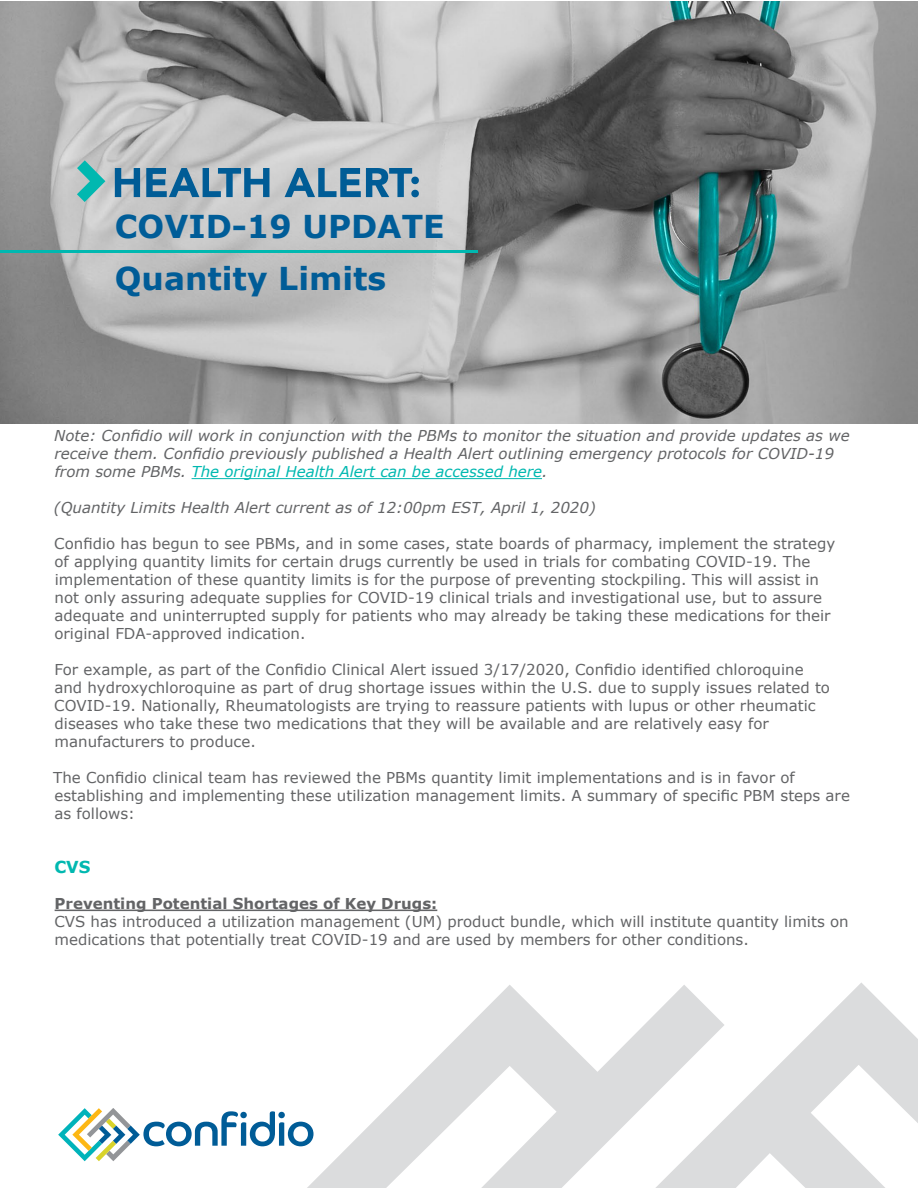
<style>
.page{position:relative;width:918px;height:1188px;background:#fff}
.page>*{position:absolute;margin:0;border:0;box-sizing:border-box;transform-origin:0 0}
.t1{font:700 31.5px "Verdana";color:#005d98}
.t2{font:700 31.5px "Verdana";color:#005c97}
.t3{font:700 16.5px "Verdana";color:#00b8b0}
.t4{font:15px/18px "Verdana";color:#636466}
.t5{font:italic 15px/18px "Verdana";color:#636466}
.t6{font:700 15px "Verdana";color:#636466}
.s1{color:#00b8b0}
</style>
<div class="page">
<svg style="left:307px;top:985px;width:337px;height:203px"></svg>
<svg style="left:644px;top:982px;width:274px;height:206px"></svg>
<img style="left:0;top:2px;width:918px;height:421px">
<svg style="left:77px;top:160px;width:28px;height:42px"></svg>
<svg style="left:0;top:250px;width:478px;height:4px;background:#2db7b1"></svg>
<hr style="left:192px;top:478px;width:350px;height:1px;background:#00b8b0">
<hr style="left:55px;top:910px;width:382px;height:1px;background:#636466">
<svg style="left:115px;top:168px;width:25px;height:29px"></svg>
<svg style="left:146px;top:168px;width:123px;height:29px;background:#6492af"></svg>
<svg style="left:285px;top:168px;width:134px;height:29px;background:#6895b1"></svg>
<svg style="left:58px;top:1108px;width:256px;height:53px"></svg>
<h1 class="t1" style="left:115px;top:204px;width:331px">COVID-19 UPDATE</h1>
<h1 class="t2" style="left:115px;top:257px;width:273px">Quantity Limits</h1>
<p class="t5" style="left:54px;top:427px;width:797px">Note: Confidio will work in conjunction with the PBMs to monitor the situation and provide updates as we receive them. Confidio previously published a Health Alert outlining emergency protocols for COVID-19 from some PBMs. <span class="s1">The original Health Alert can be accessed here</span>.</p>
<p class="t5" style="left:54px;top:499px;width:543px">(Quantity Limits Health Alert current as of 12:00pm EST, April 1, 2020)</p>
<p class="t4" style="left:54px;top:535px;width:782px">Confidio has begun to see PBMs, and in some cases, state boards of pharmacy, implement the strategy of applying quantity limits for certain drugs currently be used in trials for combating COVID-19. The implementation of these quantity limits is for the purpose of preventing stockpiling. This will assist in not only assuring adequate supplies for COVID-19 clinical trials and investigational use, but to assure adequate and uninterrupted supply for patients who may already be taking these medications for their original FDA-approved indication.</p>
<p class="t4" style="left:54px;top:661px;width:777px">For example, as part of the Confidio Clinical Alert issued 3/17/2020, Confidio identified chloroquine and hydroxychloroquine as part of drug shortage issues within the U.S. due to supply issues related to COVID-19. Nationally, Rheumatologists are trying to reassure patients with lupus or other rheumatic diseases who take these two medications that they will be available and are relatively easy for manufacturers to produce.</p>
<p class="t4" style="left:53px;top:769px;width:798px">The Confidio clinical team has reviewed the PBMs quantity limit implementations and is in favor of establishing and implementing these utilization management limits. A summary of specific PBM steps are as follows:</p>
<p class="t3" style="left:54px;top:856px;width:38px">CVS</p>
<p class="t6" style="left:55px;top:893px;width:384px">Preventing Potential Shortages of Key Drugs:</p>
<p class="t4" style="left:54px;top:913px;width:796px">CVS has introduced a utilization management (UM) product bundle, which will institute quantity limits on medications that potentially treat COVID-19 and are used by members for other conditions.</p>
</div>
